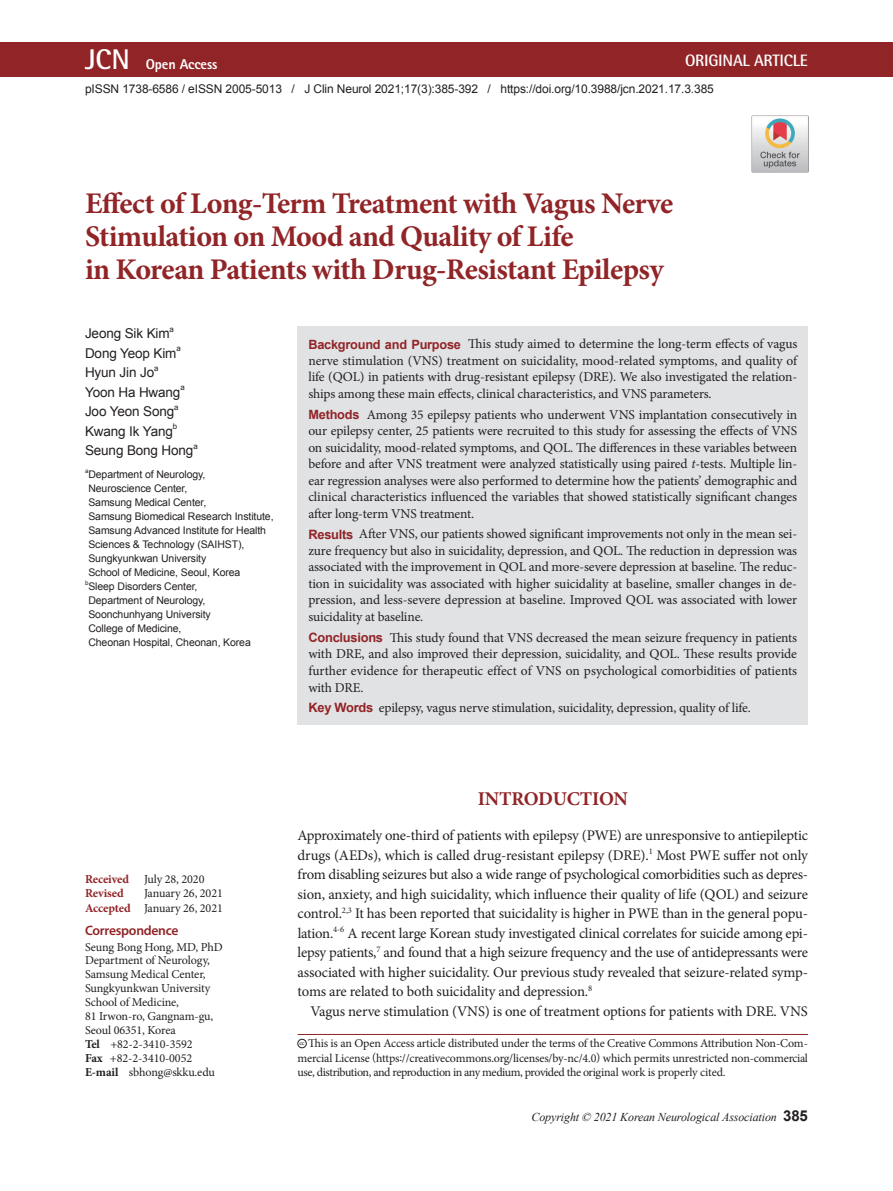
<style>
.page{position:relative;width:893px;height:1191px;background:#fff}
.page>*{position:absolute;margin:0;border:0;box-sizing:border-box;transform-origin:0 0}
.t1{font:700 30px/33px "Minion Pro";letter-spacing:-.025em;color:#912427}
.t2{font:700 19.5px "Minion Pro";letter-spacing:-.01em;color:#912427}
.t3{font:700 16.5px "Rotis Semi Sans Std";letter-spacing:-.015em;color:#fff}
.t4{font:14.7px/19.5px "Minion Pro";letter-spacing:-.01em;color:#231f20;text-align:justify}
.t5{font:800 14.25px "Rotis Sans Serif Std";letter-spacing:-.01em;color:#fff}
.t6{font:600 13.65px "Myriad Pro";letter-spacing:-.02em;color:#912427}
.t7{font:13.5px/16.5px "Minion Pro";letter-spacing:-.01em;color:#231f20;text-align:justify}
.t8{font:13.5px "Arial";letter-spacing:-.01em;color:#231f20}
.t9{font:12.15px/14px "Minion Pro";letter-spacing:-.01em;color:#231f20;text-align:right}
.t10{font:700 12.15px/14.4px "Minion Pro";color:#912427}
.t11{font:12px/14.4px "Minion Pro";letter-spacing:-.03em;color:#231f20;text-align:justify}
.t12{font:12px "Arial";letter-spacing:-.01em;color:#231f20}
.t13{font:italic 12px "Times New Roman";letter-spacing:-.01em;color:#231f20}
.t14{font:10.5px/14px "Arial";letter-spacing:-.01em;color:#231f20}
.t15{font:7.8px "Arial";color:#231f20}
.t16{font:6.15px "Arial";color:#231f20}
.s1{font-family:"Rotis Semi Sans Std";font-weight:700;font-size:28.5px}
.s2{font-family:"Arial";font-weight:700;font-size:12.75px;color:#912427}
.s3{font-style:italic}
.s4{font-family:"Arial";font-weight:700;font-size:12.9px;color:#912427}
.s5{font-weight:400;color:#231f20}
.s6{font-weight:700;color:#912427}
.s7{font-weight:700}
.s8{font-family:"Arial";font-weight:700;font-style:normal;font-size:15px}
</style>
<div class="page">
<div style="left:298px;top:326px;width:510px;height:399px;background:#e1e2e4"></div>
<hr style="left:298px;top:1034px;width:510px;height:1px;background:#912427">
<div style="left:298px;top:1039px;width:8px;height:9px;border:1px solid #231f20;border-radius:50%"></div>
<div style="left:0;top:43px;width:893px;height:34px;background:#912427"></div>
<img style="left:751px;top:115px;width:57px;height:58px">
<p class="t5" style="left:85px;top:55px;width:134px"><span class="s1">JCN</span> Open Access</p>
<p class="t3" style="left:685px;top:50px;width:124px">ORIGINAL ARTICLE</p>
<p class="t12" style="left:85px;top:81px;width:630px">pISSN 1738-6586 / eISSN 2005-5013 / J Clin Neurol 2021;17(3):385-392 / https://doi.org/10.3988/jcn.2021.17.3.385</p>
<h1 class="t1" style="left:85px;top:186px;width:590px">Effect of Long-Term Treatment with Vagus Nerve<br>Stimulation on Mood and Quality of Life<br>in Korean Patients with Drug-Resistant Epilepsy</h1>
<p class="t8" style="left:85px;top:324px;width:86px">Jeong Sik Kim</p>
<p class="t15" style="left:170px;top:324px;width:6px">a</p>
<p class="t8" style="left:85px;top:344px;width:93px">Dong Yeop Kim</p>
<p class="t15" style="left:176px;top:343px;width:6px">a</p>
<p class="t8" style="left:85px;top:363px;width:71px">Hyun Jin Jo</p>
<p class="t15" style="left:154px;top:363px;width:6px">a</p>
<p class="t8" style="left:85px;top:383px;width:97px">Yoon Ha Hwang</p>
<p class="t15" style="left:180px;top:382px;width:6px">a</p>
<p class="t8" style="left:85px;top:402px;width:91px">Joo Yeon Song</p>
<p class="t15" style="left:174px;top:402px;width:6px">a</p>
<p class="t8" style="left:85px;top:422px;width:89px">Kwang Ik Yang</p>
<p class="t15" style="left:173px;top:421px;width:6px">b</p>
<p class="t8" style="left:85px;top:441px;width:110px">Seung Bong Hong</p>
<p class="t15" style="left:193px;top:441px;width:6px">a</p>
<p class="t16" style="left:85px;top:467px;width:5px">a</p>
<p class="t14" style="left:88px;top:468px;width:187px">Department of Neurology,<br>Neuroscience Center,<br>Samsung Medical Center,<br>Samsung Biomedical Research Institute,<br>Samsung Advanced Institute for Health<br>Sciences &amp; Technology (SAIHST),<br>Sungkyunkwan University<br>School of Medicine, Seoul, Korea</p>
<p class="t16" style="left:85px;top:579px;width:5px">b</p>
<p class="t14" style="left:88px;top:579px;width:164px">Sleep Disorders Center,<br>Department of Neurology,<br>Soonchunhyang University<br>College of Medicine,<br>Cheonan Hospital, Cheonan, Korea</p>
<p class="t7" style="left:308px;top:336px;width:490px"><span class="s2">Background and Purpose</span> This study aimed to determine the long-term effects of vagus nerve stimulation (VNS) treatment on suicidality, mood-related symptoms, and quality of life (QOL) in patients with drug-resistant epilepsy (DRE). We also investigated the relation&shy;ships among these main effects, clinical characteristics, and VNS parameters.</p>
<p class="t7" style="left:308px;top:406px;width:490px"><span class="s2">Methods</span> Among 35 epilepsy patients who underwent VNS implantation consecutively in our epilepsy center, 25 patients were recruited to this study for assessing the effects of VNS on suicidality, mood-related symptoms, and QOL. The differences in these variables between before and after VNS treatment were analyzed statistically using paired <span class="s3">t</span>-tests. Multiple lin&shy;ear regression analyses were also performed to determine how the patients’ demographic and clinical characteristics influenced the variables that showed statistically significant changes after long-term VNS treatment.</p>
<p class="t7" style="left:308px;top:526px;width:490px"><span class="s4">Results</span> After VNS, our patients showed significant improvements not only in the mean sei&shy;zure frequency but also in suicidality, depression, and QOL. The reduction in depression was associated with the improvement in QOL and more-severe depression at baseline. The reduc&shy;tion in suicidality was associated with higher suicidality at baseline, smaller changes in de&shy;pression, and less-severe depression at baseline. Improved QOL was associated with lower suicidality at baseline.</p>
<p class="t7" style="left:308px;top:629px;width:490px"><span class="s4">Conclusions</span> This study found that VNS decreased the mean seizure frequency in patients with DRE, and also improved their depression, suicidality, and QOL. These results provide further evidence for therapeutic effect of VNS on psychological comorbidities of patients with DRE.</p>
<p class="t7" style="left:308px;top:699px;width:444px"><span class="s4">Key Words</span> epilepsy, vagus nerve stimulation, suicidality, depression, quality of life.</p>
<p class="t10" style="left:85px;top:871px;width:121px">Received <span class="s5">July 28, 2020<br></span>Revised</p>
<p class="t9" style="left:85px;top:886px;width:139px;line-height:15.1px">January 26, 2021<br><span class="s6">Accepted</span> January 26, 2021</p>
<p class="t6" style="left:85px;top:921px;width:95px">Correspondence</p>
<p class="t9" style="left:85px;top:939px;width:139px;text-align:left">Seung Bong Hong, MD, PhD<br>Department of Neurology,<br>Samsung Medical Center,<br>Sungkyunkwan University<br>School of Medicine,<br>81 Irwon-ro, Gangnam-gu,<br>Seoul 06351, Korea<br><span class="s7">Tel</span> +82-2-3410-3592<br><span class="s7">Fax</span> +82-2-3410-0052<br><span class="s7">E-mail</span> sbhong@skku.edu</p>
<h2 class="t2" style="left:478px;top:785px;width:152px">INTRODUCTION</h2>
<p class="t4" style="left:298px;top:825px;width:512px">Approximately one-third of patients with epilepsy (PWE) are unresponsive to antiepileptic drugs (AEDs), which is called drug-resistant epilepsy (DRE).<sup>1</sup> Most PWE suffer not only from disabling seizures but also a wide range of psychological comorbidities such as depres&shy;sion, anxiety, and high suicidality, which influence their quality of life (QOL) and seizure control.<sup>2,3</sup> It has been reported that suicidality is higher in PWE than in the general popu&shy;lation.<sup>4-6</sup> A recent large Korean study investigated clinical correlates for suicide among epi&shy;lepsy patients,<sup>7</sup> and found that a high seizure frequency and the use of antidepressants were associated with higher suicidality. Our previous study revealed that seizure-related symp&shy;toms are related to both suicidality and depression.<sup>8</sup></p>
<p class="t4" style="left:310px;top:1001px;width:499px">Vagus nerve stimulation (VNS) is one of treatment options for patients with DRE. VNS</p>
<p class="t11" style="left:298px;top:1036px;width:512px"><sup>cc</sup> This is an Open Access article distributed under the terms of the Creative Commons Attribution Non-Com&shy;mercial License (https://creativecommons.org/licenses/by-nc/4.0) which permits unrestricted non-commercial use, distribution, and reproduction in any medium, provided the original work is properly cited.</p>
<p class="t13" style="left:531px;top:1108px;width:278px">Copyright © 2021 Korean Neurological Association <span class="s8">385</span></p>
</div>
